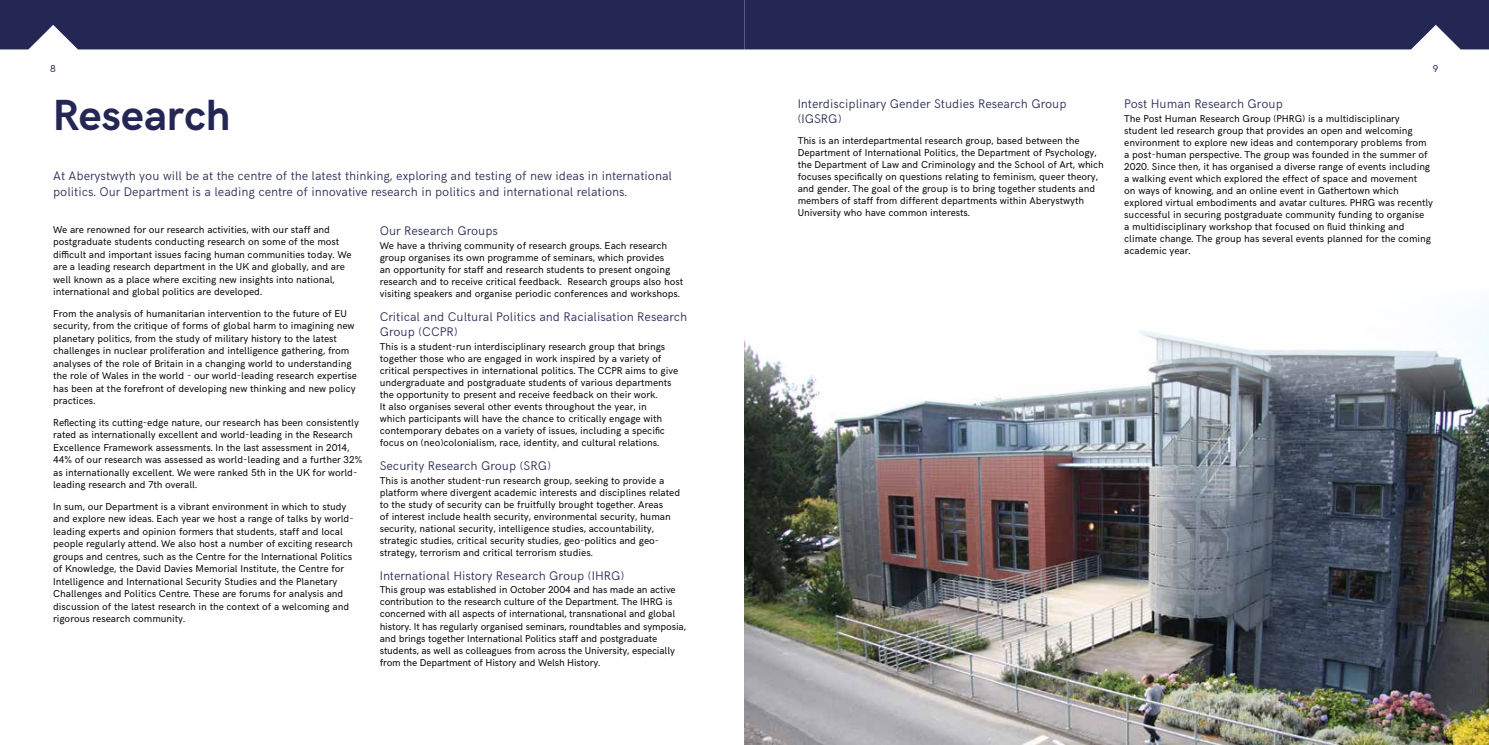
<style>
.page{position:relative;width:1489px;height:745px;background:#fff}
.page>*{position:absolute;margin:0;border:0;box-sizing:border-box;transform-origin:0 0}
.t1{font:700 43.75px "HK Grotesk";color:#242753}
.t2{font:300 12.5px/15px "HK Grotesk";color:#242753}
.t3{font:10px/12px "HK Grotesk";color:#000}
.t4{font:10px "HK Grotesk";color:#242753}
</style>
<div class="page">
<img style="left:744px;top:311px;width:744px;height:433px">
<div style="left:0;top:0;width:1488px;height:49px;background:#242753"></div>
<p class="t4" style="left:50px;top:61px;width:7px">8</p>
<p class="t4" style="left:1432px;top:61px;width:7px">9</p>
<h1 class="t1" style="left:53px;top:82px;width:179px">Research</h1>
<p class="t2" style="left:53px;top:167px;width:620px">At Aberystwyth you will be at the centre of the latest thinking, exploring and testing of new ideas in international politics. Our Department is a leading centre of innovative research in politics and international relations.</p>
<p class="t3" style="left:53px;top:222px;width:300px;line-height:12.5px">We are renowned for our research activities, with our staff and postgraduate students conducting research on some of the most difficult and important issues facing human communities today. We are a leading research department in the UK and globally, and are well known as a place where exciting new insights into national, international and global politics are developed.</p>
<p class="t3" style="left:53px;top:306px;width:305px;line-height:12.5px">From the analysis of humanitarian intervention to the future of EU security, from the critique of forms of global harm to imagining new planetary politics, from the study of military history to the latest challenges in nuclear proliferation and intelligence gathering, from analyses of the role of Britain in a changing world to understanding the role of Wales in the world - our world-leading research expertise has been at the forefront of developing new thinking and new policy practices.</p>
<p class="t3" style="left:53px;top:415px;width:310px;line-height:12.5px">Reflecting its cutting-edge nature, our research has been consistently rated as internationally excellent and world-leading in the Research Excellence Framework assessments. In the last assessment in 2014, 44% of our research was assessed as world-leading and a further 32% as internationally excellent. We were ranked 5th in the UK for world&shy;leading research and 7th overall.</p>
<p class="t3" style="left:53px;top:499px;width:302px;line-height:12.5px">In sum, our Department is a vibrant environment in which to study and explore new ideas. Each year we host a range of talks by world&shy;leading experts and opinion formers that students, staff and local people regularly attend. We also host a number of exciting research groups and centres, such as the Centre for the International Politics of Knowledge, the David Davies Memorial Institute, the Centre for Intelligence and International Security Studies and the Planetary Challenges and Politics Centre. These are forums for analysis and discussion of the latest research in the context of a welcoming and rigorous research community.</p>
<p class="t2" style="left:380px;top:222px;width:120px">Our Research Groups</p>
<p class="t3" style="left:380px;top:239px;width:305px">We have a thriving community of research groups. Each research group organises its own programme of seminars, which provides<br>an opportunity for staff and research students to present ongoing research and to receive critical feedback. Research groups also host visiting speakers and organise periodic conferences and workshops.</p>
<p class="t2" style="left:380px;top:308px;width:309px">Critical and Cultural Politics and Racialisation Research<br>Group (CCPR)</p>
<p class="t3" style="left:380px;top:339px;width:300px">This is a student-run interdisciplinary research group that brings together those who are engaged in work inspired by a variety of critical perspectives in international politics. The CCPR aims to give undergraduate and postgraduate students of various departments the opportunity to present and receive feedback on their work.<br>It also organises several other events throughout the year, in<br>which participants will have the chance to critically engage with contemporary debates on a variety of issues, including a specific focus on (neo)colonialism, race, identity, and cultural relations.</p>
<p class="t2" style="left:380px;top:457px;width:173px">Security Research Group (SRG)</p>
<p class="t3" style="left:380px;top:473px;width:302px">This is another student-run research group, seeking to provide a platform where divergent academic interests and disciplines related to the study of security can be fruitfully brought together. Areas<br>of interest include health security, environmental security, human security, national security, intelligence studies, accountability, strategic studies, critical security studies, geo-politics and geo&shy;strategy, terrorism and critical terrorism studies.</p>
<p class="t2" style="left:380px;top:566px;width:246px">International History Research Group (IHRG)</p>
<p class="t3" style="left:380px;top:583px;width:308px">This group was established in October 2004 and has made an active contribution to the research culture of the Department. The IHRG is concerned with all aspects of international, transnational and global history. It has regularly organised seminars, roundtables and symposia, and brings together International Politics staff and postgraduate students, as well as colleagues from across the University, especially from the Department of History and Welsh History.</p>
<p class="t2" style="left:797px;top:95px;width:270px">Interdisciplinary Gender Studies Research Group (IGSRG)</p>
<p class="t3" style="left:797px;top:134px;width:308px">This is an interdepartmental research group, based between the Department of International Politics, the Department of Psychology, the Department of Law and Criminology and the School of Art, which focuses specifically on questions relating to feminism, queer theory, and gender. The goal of the group is to bring together students and members of staff from different departments within Aberystwyth University who have common interests.</p>
<p class="t2" style="left:1124px;top:95px;width:160px">Post Human Research Group</p>
<p class="t3" style="left:1124px;top:111px;width:310px">The Post Human Research Group (PHRG) is a multidisciplinary student led research group that provides an open and welcoming environment to explore new ideas and contemporary problems from a post-human perspective. The group was founded in the summer of 2020. Since then, it has organised a diverse range of events including a walking event which explored the effect of space and movement<br>on ways of knowing, and an online event in Gathertown which explored virtual embodiments and avatar cultures. PHRG was recently successful in securing postgraduate community funding to organise<br>a multidisciplinary workshop that focused on fluid thinking and climate change. The group has several events planned for the coming academic year.</p>
</div>
